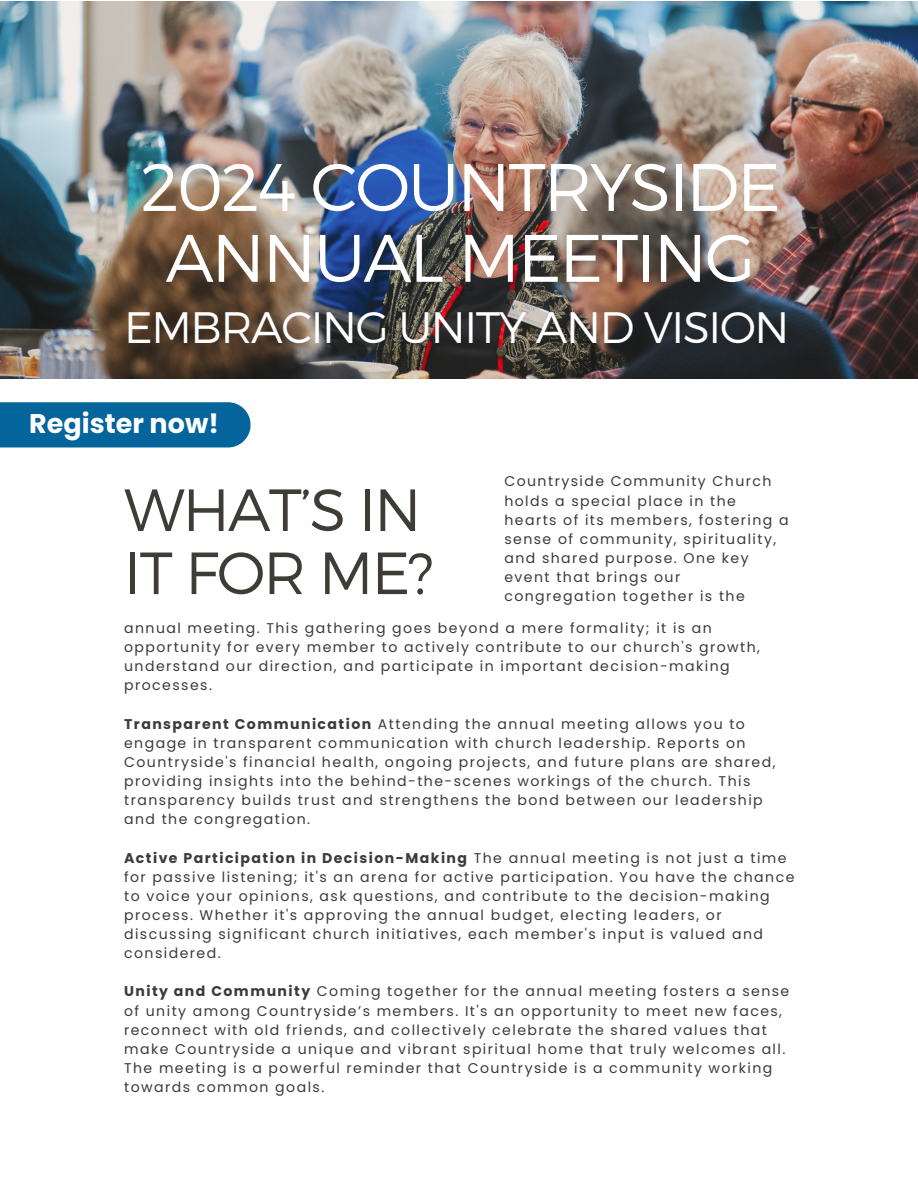
<style>
.page{position:relative;width:918px;height:1188px;background:#fff}
.page>*{position:absolute;margin:0;border:0;box-sizing:border-box;transform-origin:0 0}
.t1{font:300 67.05px/70.8px "Montserrat";letter-spacing:-.03em;color:#fff;text-align:center}
.t2{font:300 59.4px/63.2px "Montserrat";letter-spacing:-.03em;color:#3f3b36}
.t3{font:300 43.95px "Montserrat";letter-spacing:-.03em;color:#fff}
.t4{font:700 27px "Poppins";color:#fff}
.t5{font:14.1px/19.2px "Poppins";letter-spacing:.1em;color:#3b3b3b}
.s1{font-weight:700}
</style>
<div class="page">
<img style="left:0;top:2px;width:918px;height:377px">
<div style="left:0;top:402px;width:250px;height:45px;background:#04649c"></div>
<h1 class="t1" style="left:140px;top:148px;width:642px">2024 COUNTRYSIDE<br>ANNUAL MEETING</h1>
<h3 class="t3" style="left:124px;top:299px;width:667px">EMBRACING UNITY AND VISION</h3>
<h3 class="t4" style="left:29px;top:405px;width:191px">Register now!</h3>
<p class="t5" style="left:504px;top:472px;width:286px">Countryside Community Church holds a special place in the hearts of its members, fostering a sense of community, spirituality, and shared purpose. One key event that brings our congregation together is the</p>
<p class="t5" style="left:124px;top:619px;width:637px">annual meeting. This gathering goes beyond a mere formality; it is an opportunity for every member to actively contribute to our church's growth, understand our direction, and participate in important decision-making processes.</p>
<p class="t5" style="left:124px;top:714px;width:653px"><span class="s1">Transparent Communication</span> Attending the annual meeting allows you to engage in transparent communication with church leadership. Reports on Countryside's financial health, ongoing projects, and future plans are shared, providing insights into the behind-the-scenes workings of the church. This transparency builds trust and strengthens the bond between our leadership and the congregation.</p>
<p class="t5" style="left:124px;top:848px;width:672px"><span class="s1">Active Participation in Decision-Making</span> The annual meeting is not just a time for passive listening; it's an arena for active participation. You have the chance to voice your opinions, ask questions, and contribute to the decision-making process. Whether it's approving the annual budget, electing leaders, or discussing significant church initiatives, each member's input is valued and considered.</p>
<p class="t5" style="left:124px;top:982px;width:667px"><span class="s1">Unity and Community</span> Coming together for the annual meeting fosters a sense of unity among Countryside’s members. It's an opportunity to meet new faces, reconnect with old friends, and collectively celebrate the shared values that make Countryside a unique and vibrant spiritual home that truly welcomes all.<br>The meeting is a powerful reminder that Countryside is a community working towards common goals.</p>
<h2 class="t2" style="left:124px;top:475px;width:311px">WHAT’S IN<br>IT FOR ME?</h2>
</div>
